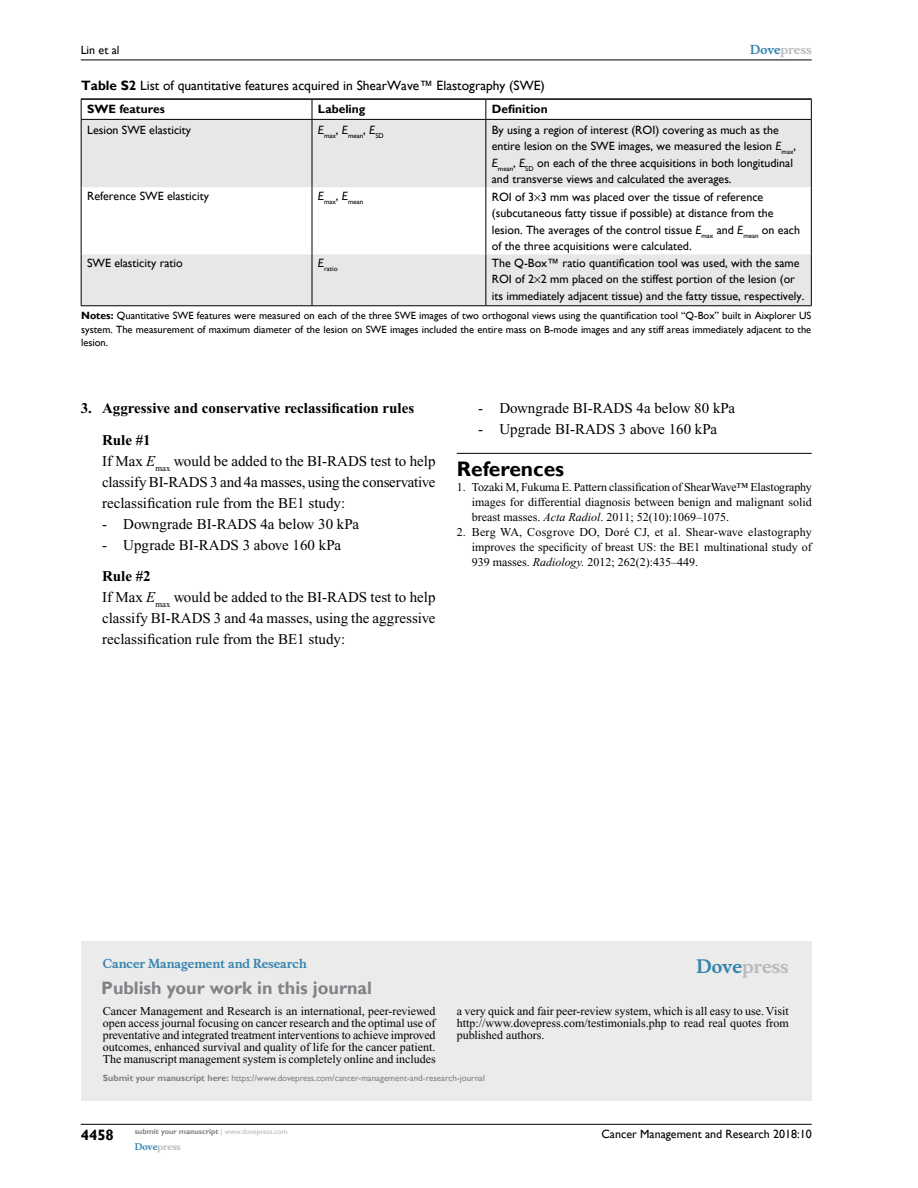
<style>
.page{position:relative;width:918px;height:1188px;background:#fff}
.page>*{position:absolute;margin:0;border:0;box-sizing:border-box;transform-origin:0 0}
.t1{font:700 21px "Gill Sans";color:#000}
.t2{font:700 18px "Gill Sans";color:#808285}
.t3{font:700 18px "Musee";color:#b8babc}
.t4{font:15px/21px "Times New Roman";color:#000;text-align:justify}
.t5{font:700 15px/31.5px "Times New Roman";color:#000}
.t6{font:700 15px "Gill Sans";color:#000}
.t7{font:13.5px "Gill Sans";color:#000}
.t8{font:12px/12px "Times New Roman";color:#000;text-align:justify}
.t9{font:12px/16.5px "Gill Sans";color:#000}
.t10{font:700 12px "Gill Sans";color:#000}
.t11{font:700 12px "Musee";color:#3785ad}
.t12{font:700 12px "Musee";color:#b8babc}
.t13{font:10.5px/13.5px "Gill Sans";color:#000;text-align:justify}
.t14{font:9px "Gill Sans";color:#808285}
.t15{font:700 9px "Musee";color:#b8babc}
.t16{font:700 7.5px "Gill Sans";color:#808285}
.t17{font:7.05px "Gill Sans";color:#000}
.s1{color:#3785ad}
.s2{font-weight:700}
.s3{font-style:italic}
.s4{font-weight:400;color:#b8babc}
</style>
<div class="page">
<div style="left:81px;top:941px;width:731px;height:160px;background:#ebebec"></div>
<hr style="left:81px;top:1124px;width:731px;height:1px;background:#000">
<hr style="left:81px;top:60px;width:731px;height:1px;background:#000">
<svg style="left:82px;top:120px;width:729px;height:185px;fill:#e6e7e8"></svg>
<hr style="left:81px;top:98px;width:231px;height:2px;background:#000">
<hr style="left:312px;top:98px;width:174px;height:2px;background:#000">
<hr style="left:486px;top:98px;width:326px;height:2px;background:#000">
<hr style="left:81px;top:119px;width:231px;height:1px;background:#000">
<hr style="left:312px;top:119px;width:174px;height:1px;background:#000">
<hr style="left:486px;top:119px;width:326px;height:1px;background:#000">
<svg style="left:81px;top:100px;width:1px;height:19px"></svg>
<svg style="left:312px;top:100px;width:1px;height:19px"></svg>
<svg style="left:485px;top:100px;width:1px;height:19px"></svg>
<svg style="left:811px;top:100px;width:1px;height:19px"></svg>
<hr style="left:81px;top:120px;width:1px;height:67px;background:#000">
<hr style="left:312px;top:120px;width:1px;height:67px;background:#000">
<hr style="left:485px;top:120px;width:1px;height:67px;background:#000">
<hr style="left:811px;top:120px;width:1px;height:67px;background:#000">
<hr style="left:81px;top:187px;width:1px;height:67px;background:#000">
<hr style="left:312px;top:187px;width:1px;height:67px;background:#000">
<hr style="left:485px;top:187px;width:1px;height:67px;background:#000">
<hr style="left:811px;top:187px;width:1px;height:67px;background:#000">
<hr style="left:81px;top:254px;width:1px;height:51px;background:#000">
<hr style="left:312px;top:254px;width:1px;height:51px;background:#000">
<hr style="left:485px;top:254px;width:1px;height:51px;background:#000">
<hr style="left:811px;top:254px;width:1px;height:51px;background:#000">
<hr style="left:81px;top:305px;width:231px;height:1px;background:#000">
<hr style="left:312px;top:305px;width:174px;height:1px;background:#000">
<hr style="left:486px;top:305px;width:326px;height:1px;background:#000">
<hr style="left:457px;top:453px;width:355px;height:1px;background:#000">
<svg style="left:534px;top:194px;width:7px;height:7px"></svg>
<svg style="left:534px;top:277px;width:7px;height:6px"></svg>
<p class="t9" style="left:81px;top:42px;width:40px">Lin et al</p>
<p class="t12" style="left:750px;top:43px;width:63px"><span class="s1">Dove</span>press</p>
<p class="t7" style="left:81px;top:78px;width:465px"><span class="s2">Table S2</span> List of quantitative features acquired in ShearWave™ Elastography (SWE)</p>
<p class="t10" style="left:87px;top:102px;width:79px">SWE features</p>
<p class="t10" style="left:318px;top:102px;width:49px">Labeling</p>
<p class="t10" style="left:492px;top:102px;width:57px">Definition</p>
<p class="t9" style="left:87px;top:122px;width:106px">Lesion SWE elasticity</p>
<p class="t17" style="left:318px;top:131px;width:67px"><sup>E</sup>max<sup>,</sup> <sup>E</sup>mean<sup>,</sup> <sup>E</sup>SD</p>
<p class="t9" style="left:492px;top:122px;width:306px">By using a region of interest (ROI) covering as much as the entire lesion on the SWE images, we measured the lesion <span class="s3">E</span><sub>max</sub>, <span class="s3">E</span><sub>mean</sub>, <span class="s3">E</span><sub>SD</sub> on each of the three acquisitions in both longitudinal and transverse views and calculated the averages.</p>
<p class="t9" style="left:87px;top:188px;width:123px">Reference SWE elasticity</p>
<p class="t17" style="left:318px;top:197px;width:47px"><sup>E</sup>max<sup>,</sup> <sup>E</sup>mean</p>
<p class="t9" style="left:492px;top:189px;width:310px">ROI of 3 3 mm was placed over the tissue of reference (subcutaneous fatty tissue if possible) at distance from the lesion. The averages of the control tissue <span class="s3">E</span><sub>max</sub> and <span class="s3">E</span><sub>mean</sub> on each of the three acquisitions were calculated.</p>
<p class="t9" style="left:87px;top:255px;width:97px">SWE elasticity ratio</p>
<p class="t17" style="left:318px;top:264px;width:21px"><sup>E</sup>ratio</p>
<p class="t9" style="left:492px;top:255px;width:314px">The Q-Box™ ratio quantification tool was used, with the same<br>ROI of 2 2 mm placed on the stiffest portion of the lesion (or its immediately adjacent tissue) and the fatty tissue, respectively.</p>
<p class="t13" style="left:81px;top:309px;width:732px"><span class="s2">Notes:</span> Quantitative SWE features were measured on each of the three SWE images of two orthogonal views using the quantification tool “Q-Box” built in Aixplorer US system. The measurement of maximum diameter of the lesion on SWE images included the entire mass on B-mode images and any stiff areas immediately adjacent to the lesion.</p>
<p class="t5" style="left:102px;top:393px;width:314px;text-indent:-21px">3. Aggressive and conservative reclassification rules<br>Rule #1</p>
<p class="t4" style="left:102px;top:450px;width:335px">If Max <span class="s3">E</span><sub>max</sub> would be added to the BI-RADS test to help classify BI-RADS 3 and 4a masses, using the conservative reclassification rule from the BE1 study:</p>
<p class="t4" style="left:102px;top:513px;width:259px">- Downgrade BI-RADS 4a below 30 kPa</p>
<p class="t4" style="left:102px;top:534px;width:241px">- Upgrade BI-RADS 3 above 160 kPa</p>
<p class="t4" style="left:102px;top:566px;width:335px;text-align:left"><span class="s2">Rule #2<br></span>If Max <span class="s3">E</span><sub>max</sub> would be added to the BI-RADS test to help classify BI-RADS 3 and 4a masses, using the aggressive reclassification rule from the BE1 study:</p>
<p class="t4" style="left:478px;top:398px;width:259px">- Downgrade BI-RADS 4a below 80 kPa</p>
<p class="t4" style="left:478px;top:419px;width:241px">- Upgrade BI-RADS 3 above 160 kPa</p>
<h1 class="t1" style="left:457px;top:457px;width:109px">References</h1>
<p class="t8" style="left:472px;top:480px;width:341px;line-height:15px;text-indent:-15px">1. Tozaki M, Fukuma E. Pattern classification of ShearWave™ Elastography images for differential diagnosis between benign and malignant solid breast masses. <span class="s3">Acta Radiol</span>. 2011; 52(10):1069–1075.</p>
<p class="t8" style="left:472px;top:525px;width:341px;line-height:15px;text-indent:-15px">2. Berg WA, Cosgrove DO, Doré CJ, et al. Shear-wave elastography improves the specificity of breast US: the BE1 multinational study of 939 masses. <span class="s3">Radiology.</span> 2012; 262(2):435–449.</p>
<p class="t11" style="left:103px;top:956px;width:206px">Cancer Management and Research</p>
<h2 class="t2" style="left:101px;top:977px;width:272px">Publish your work in this journal</h2>
<h2 class="t3" style="left:697px;top:955px;width:94px"><span class="s1">Dove</span>press</h2>
<p class="t8" style="left:103px;top:1005px;width:334px">Cancer Management and Research is an international, peer-reviewed open access journal focusing on cancer research and the optimal use of preventative and integrated treatment interventions to achieve improved outcomes, enhanced survival and quality of life for the cancer patient.<br>The manuscript management system is completely online and includes</p>
<p class="t8" style="left:457px;top:1005px;width:333px">a very quick and fair peer-review system, which is all easy to use. Visit http://www.dovepress.com/testimonials.php to read real quotes from published authors.</p>
<p class="t14" style="left:103px;top:1072px;width:384px"><span class="s2">Submit your manuscript here:</span> https://www.dovepress.com/cancer-management-and-research-journal</p>
<p class="t6" style="left:81px;top:1126px;width:35px">4458</p>
<p class="t16" style="left:135px;top:1127px;width:154px">submit your manuscript <span class="s4">| www.dovepress.com</span></p>
<p class="t15" style="left:135px;top:1141px;width:48px"><span class="s1">Dove</span>press</p>
<p class="t9" style="left:601px;top:1126px;width:212px">Cancer Management and Research 2018:10</p>
</div>
